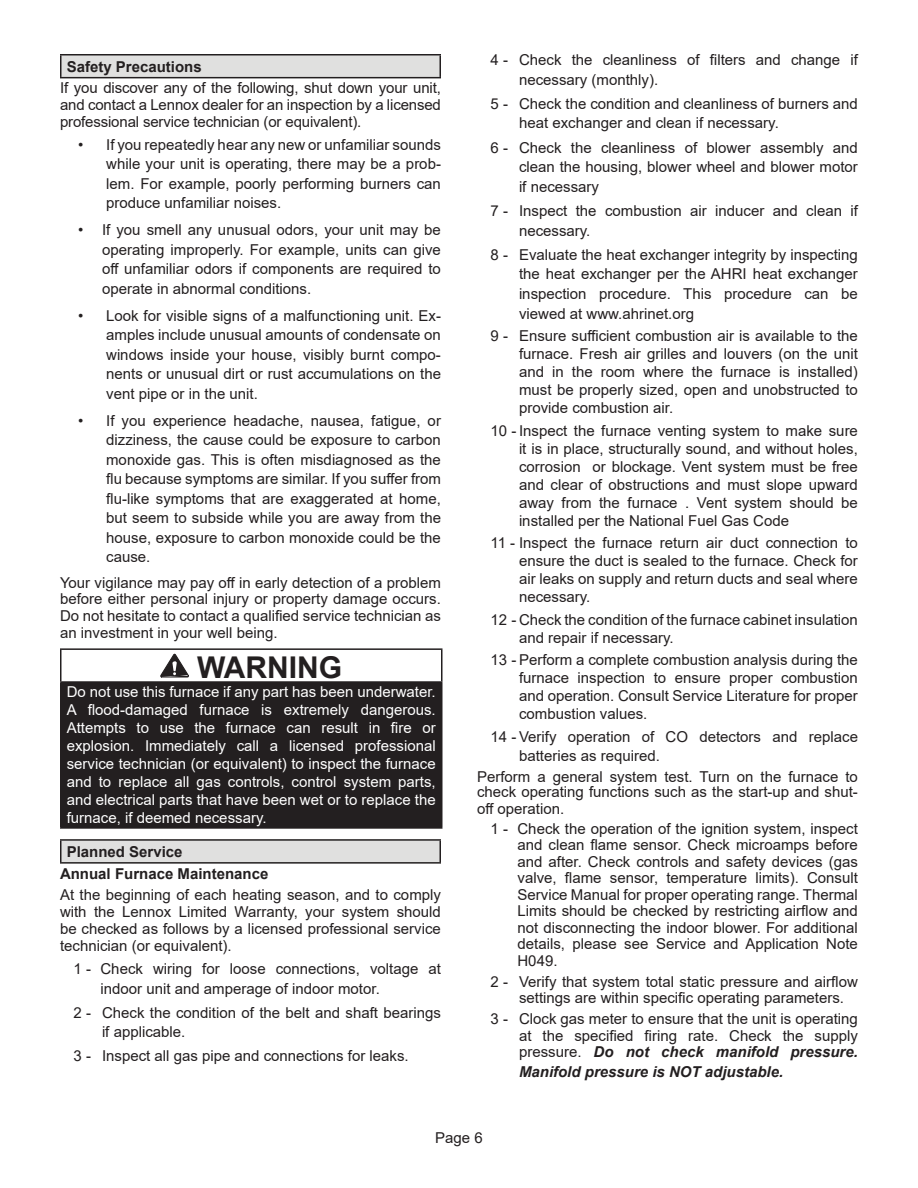
<style>
.page{position:relative;width:918px;height:1188px;background:#fff}
.page>*{position:absolute;margin:0;border:0;box-sizing:border-box;transform-origin:0 0}
.t1{font:700 30px "Arial";color:#231f20}
.t2{font:15px/19.5px "Arial";color:#231f20;text-align:justify}
.t3{font:15px/18px "Arial";color:#fff;text-align:justify}
.t4{font:700 15px/22px "Arial";color:#231f20}
.t5{font:italic 700 15px "Arial";color:#231f20}
.s1{font-weight:700;font-style:italic}
</style>
<div class="page">
<div style="left:61px;top:55px;width:379px;height:23px;background:#e0e0df"></div>
<hr style="left:60px;top:54px;width:381px;height:2px;background:#231f20">
<hr style="left:60px;top:56px;width:2px;height:21px;background:#231f20">
<svg style="left:440px;top:56px;width:1px;height:21px"></svg>
<hr style="left:60px;top:77px;width:381px;height:1px;background:#231f20">
<div style="left:61px;top:682px;width:381px;height:146px;background:#231f20"></div>
<hr style="left:60px;top:648px;width:382px;height:2px;background:#231f20">
<hr style="left:60px;top:650px;width:2px;height:31px;background:#231f20">
<hr style="left:441px;top:650px;width:1px;height:31px;background:#231f20">
<hr style="left:60px;top:681px;width:382px;height:2px;background:#231f20">
<hr style="left:60px;top:683px;width:2px;height:144px;background:#231f20">
<hr style="left:60px;top:827px;width:382px;height:2px;background:#231f20">
<svg style="left:160px;top:653px;width:29px;height:25px"></svg>
<div style="left:61px;top:840px;width:379px;height:23px;background:#e0e0df"></div>
<hr style="left:60px;top:839px;width:381px;height:2px;background:#231f20">
<hr style="left:60px;top:841px;width:2px;height:21px;background:#231f20">
<svg style="left:440px;top:841px;width:1px;height:21px"></svg>
<hr style="left:60px;top:862px;width:381px;height:2px;background:#231f20">
<p class="t4" style="left:67px;top:56px;width:137px">Safety Precautions</p>
<p class="t2" style="left:60px;top:80px;width:382px;line-height:16.6px">If you discover any of the following, shut down your unit, and contact a Lennox dealer for an inspection by a licensed professional service technician (or equivalent).</p>
<p class="t2" style="left:106px;top:135px;width:336px;text-indent:-28px">• If you repeatedly hear any new or unfamiliar sounds while your unit is operating, there may be a prob&shy;lem. For example, poorly performing burners can produce unfamiliar noises.</p>
<p class="t2" style="left:102px;top:220px;width:340px;text-indent:-24px">• If you smell any unusual odors, your unit may be operating improperly. For example, units can give off unfamiliar odors if components are required to operate in abnormal conditions.</p>
<p class="t2" style="left:106px;top:306px;width:336px;text-indent:-28px">• Look for visible signs of a malfunctioning unit. Ex&shy;amples include unusual amounts of condensate on windows inside your house, visibly burnt compo&shy;nents or unusual dirt or rust accumulations on the vent pipe or in the unit.</p>
<p class="t2" style="left:106px;top:411px;width:336px;text-indent:-28px">• If you experience headache, nausea, fatigue, or dizziness, the cause could be exposure to carbon monoxide gas. This is often misdiagnosed as the flu because symptoms are similar. If you suffer from flu-like symptoms that are exaggerated at home, but seem to subside while you are away from the house, exposure to carbon monoxide could be the cause.</p>
<p class="t2" style="left:60px;top:574px;width:382px;line-height:16.8px">Your vigilance may pay off in early detection of a problem before either personal injury or property damage occurs.<br>Do not hesitate to contact a qualified service technician as an investment in your well being.</p>
<h1 class="t1" style="left:197px;top:646px;width:146px">WARNING</h1>
<p class="t3" style="left:67px;top:683px;width:370px">Do not use this furnace if any part has been underwater.<br>A flood-damaged furnace is extremely dangerous.<br>Attempts to use the furnace can result in fire or explosion. Immediately call a licensed professional service technician (or equivalent) to inspect the furnace and to replace all gas controls, control system parts, and electrical parts that have been wet or to replace the furnace, if deemed necessary.</p>
<p class="t4" style="left:60px;top:841px;width:210px;text-indent:7px">Planned Service<br>Annual Furnace Maintenance</p>
<p class="t2" style="left:60px;top:886px;width:383px;line-height:16.8px">At the beginning of each heating season, and to comply with the Lennox Limited Warranty, your system should be checked as follows by a licensed professional service technician (or equivalent).</p>
<p class="t2" style="left:100px;top:959px;width:342px;text-indent:-27px">1 - Check wiring for loose connections, voltage at indoor unit and amperage of indoor motor.</p>
<p class="t2" style="left:102px;top:1002px;width:340px;text-indent:-28px">2 - Check the condition of the belt and shaft bearings if applicable.</p>
<p class="t2" style="left:74px;top:1046px;width:337px">3 - Inspect all gas pipe and connections for leaks.</p>
<p class="t2" style="left:519px;top:50px;width:340px;text-indent:-28px">4 - Check the cleanliness of filters and change if necessary (monthly).</p>
<p class="t2" style="left:519px;top:94px;width:340px;text-indent:-28px">5 - Check the condition and cleanliness of burners and heat exchanger and clean if necessary.</p>
<p class="t2" style="left:519px;top:137px;width:340px;text-indent:-28px">6 - Check the cleanliness of blower assembly and clean the housing, blower wheel and blower motor if necessary</p>
<p class="t2" style="left:519px;top:201px;width:340px;text-indent:-28px">7 - Inspect the combustion air inducer and clean if necessary.</p>
<p class="t2" style="left:519px;top:245px;width:340px;text-indent:-28px">8 - Evaluate the heat exchanger integrity by inspecting the heat exchanger per the AHRI heat exchanger inspection procedure. This procedure can be viewed at www.ahrinet.org</p>
<p class="t2" style="left:519px;top:327px;width:341px;line-height:18px;text-indent:-28px">9 - Ensure sufficient combustion air is available to the furnace. Fresh air grilles and louvers (on the unit and in the room where the furnace is installed) must be properly sized, open and unobstructed to provide combustion air.</p>
<p class="t2" style="left:519px;top:421px;width:341px;line-height:18px;text-indent:-28px">10 - Inspect the furnace venting system to make sure it is in place, structurally sound, and without holes, corrosion or blockage. Vent system must be free and clear of obstructions and must slope upward away from the furnace . Vent system should be installed per the National Fuel Gas Code</p>
<p class="t2" style="left:519px;top:534px;width:340px;line-height:18px;text-indent:-28px">11 - Inspect the furnace return air duct connection to ensure the duct is sealed to the furnace. Check for air leaks on supply and return ducts and seal where necessary.</p>
<p class="t2" style="left:519px;top:610px;width:340px;line-height:18px;text-indent:-28px">12 - Check the condition of the furnace cabinet insulation and repair if necessary.</p>
<p class="t2" style="left:519px;top:651px;width:340px;line-height:18px;text-indent:-28px">13 - Perform a complete combustion analysis during the furnace inspection to ensure proper combustion and operation. Consult Service Literature for proper combustion values.</p>
<p class="t2" style="left:490px;top:727px;width:369px">14 - Verify operation of CO detectors and replace</p>
<p class="t2" style="left:519px;top:746px;width:142px">batteries as required.</p>
<p class="t2" style="left:477px;top:767px;width:382px">Perform a general system test. Turn on the furnace to</p>
<p class="t2" style="left:477px;top:783px;width:382px;line-height:16.8px">check operating functions such as the start-up and shut&shy;off operation.</p>
<p class="t2" style="left:518px;top:820px;width:342px;line-height:16.5px;text-indent:-27px">1 - Check the operation of the ignition system, inspect and clean flame sensor. Check microamps before and after. Check controls and safety devices (gas valve, flame sensor, temperature limits). Consult Service Manual for proper operating range. Thermal Limits should be checked by restricting airflow and not disconnecting the indoor blower. For additional details, please see Service and Application Note H049.</p>
<p class="t2" style="left:519px;top:973px;width:340px;line-height:16.5px;text-indent:-28px">2 - Verify that system total static pressure and airflow settings are within specific operating parameters.</p>
<p class="t2" style="left:519px;top:1011px;width:340px;line-height:16.5px;text-indent:-28px">3 - Clock gas meter to ensure that the unit is operating at the specified firing rate. Check the supply pressure. <span class="s1">Do not check manifold pressure.</span></p>
<p class="t5" style="left:519px;top:1062px;width:266px">Manifold pressure is NOT adjustable.</p>
<p class="t2" style="left:435px;top:1128px;width:49px">Page 6</p>
</div>
